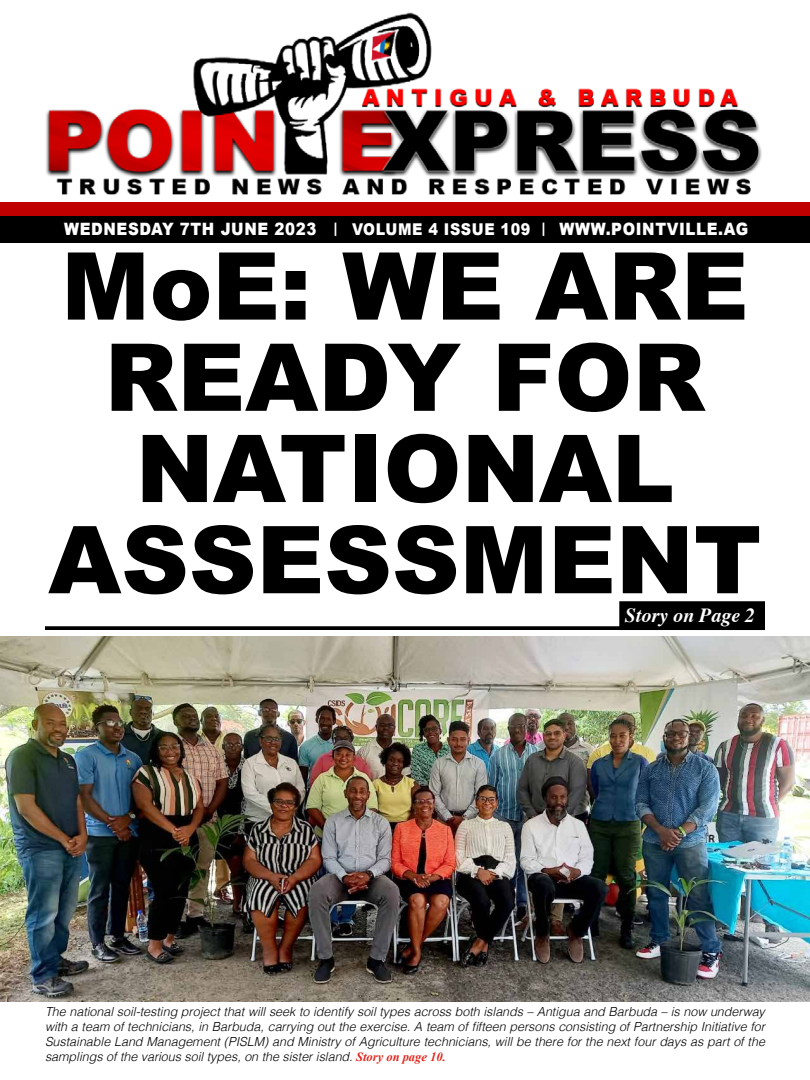
<style>
.page{position:relative;width:810px;height:1080px;background:#fff}
.page>*{position:absolute;margin:0;border:0;box-sizing:border-box;transform-origin:0 0}
.t1{font:900 93.75px/91.2px "Arial";color:#000;text-align:center}
.t2{font:italic 700 20px "Times";color:#fff}
.t3{font:900 17px "Arial";letter-spacing:.04em;color:#fff;scale:.88 1}
.t4{font:italic 300 12.5px/15px "Helvetica";color:#000;text-align:justify}
.s1{font-size:16.25px}
.s2{font-family:"Times New Roman";font-weight:700;color:#e1251b}
</style>
<div class="page">
<div style="left:0;top:214px;width:810px;height:28px;background:#000"></div>
<div style="left:0;top:202px;width:810px;height:14px;background:#c00000"></div>
<img style="left:46px;top:12px;width:716px;height:182px">
<svg style="left:45px;top:626px;width:574px;height:4px;background:#0f0f0f"></svg>
<div style="left:619px;top:601px;width:146px;height:29px;background:#000"></div>
<img style="left:0;top:637px;width:810px;height:364px">
<h3 class="t3" style="left:64px;top:217px;width:779px">WEDNESDAY 7TH JUNE 2023 <sup>|</sup> <span class="s1">VOLUME 4 ISSUE 109</span> <sup>|</sup> WWW.POINTVILLE.AG</h3>
<h1 class="t1" style="left:48px;top:238px;width:715px">MoE: WE ARE<br>READY FOR<br>NATIONAL<br>ASSESSMENT</h1>
<h2 class="t2" style="left:625px;top:596px;width:132px">Story on Page 2</h2>
<p class="t4" style="left:45px;top:1004px;width:722px">The national soil-testing project that will seek to identify soil types across both islands – Antigua and Barbuda – is now underway with a team of technicians, in Barbuda, carrying out the exercise. A team of fifteen persons consisting of Partnership Initiative for Sustainable Land Management (PISLM) and Ministry of Agriculture technicians, will be there for the next four days as part of the samplings of the various soil types, on the sister island. <span class="s2">Story on page 10.</span></p>
</div>
